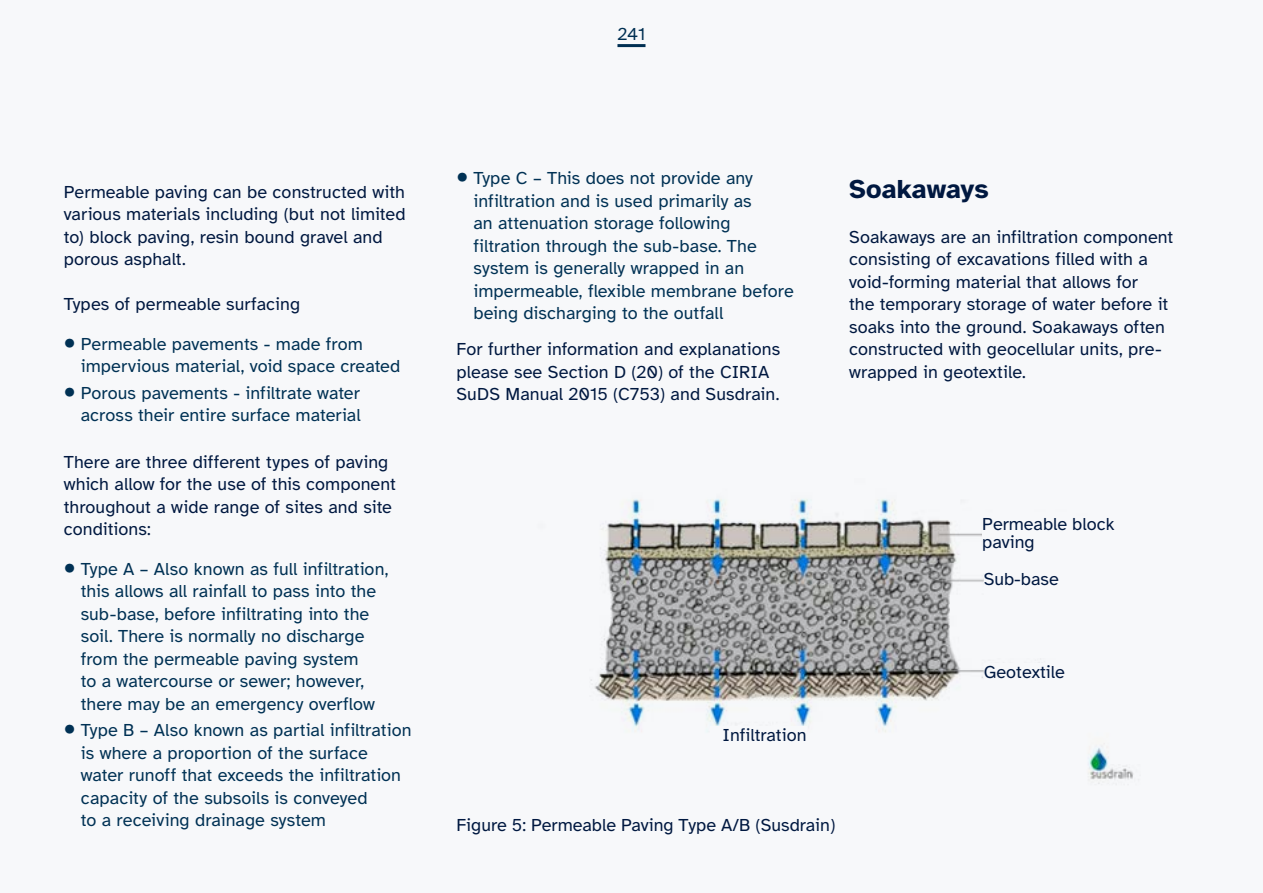
<style>
.page{position:relative;width:1263px;height:893px;background:#f7f8fa}
.page>*{position:absolute;margin:0;border:0;box-sizing:border-box;transform-origin:0 0}
.t1{font:700 27px "Atkinson Hyperlegible";color:#001840}
.t2{font:18px/22.5px "Atkinson Hyperlegible";letter-spacing:.005em;color:#003154}
.body__P{font:18px/22.5px "Atkinson Hyperlegible";color:#001840}
.s1{font-size:27px}
</style>
<div class="page">
<hr style="left:617px;top:44px;width:28px;height:3px;background:#003154">
<img style="left:591px;top:499px;width:542px;height:285px">
<div style="left:710px;top:726px;width:96px;height:22px;background:#f7f8fa"></div>
<div style="left:982px;top:516px;width:158px;height:49px;background:#f7f8fa"></div>
<div style="left:984px;top:571px;width:151px;height:54px;background:#f7f8fa"></div>
<div style="left:984px;top:663px;width:149px;height:53px;background:#f7f8fa"></div>
<p class="t2" style="left:617px;top:23px;width:30px">241</p>
<p class="body__P" style="left:64px;top:181px;width:343px">Permeable paving can be constructed with various materials including (but not limited to) block paving, resin bound gravel and porous asphalt.</p>
<p class="body__P" style="left:64px;top:293px;width:238px">Types of permeable surfacing</p>
<p class="t2" style="left:81px;top:333px;width:321px;text-indent:-17px"><span class="s1">•</span> Permeable pavements - made from impervious material, void space created</p>
<p class="t2" style="left:64px;top:382px;width:298px;text-align:right"><span class="s1">•</span> Porous pavements - infiltrate water across their entire surface material</p>
<p class="body__P" style="left:64px;top:451px;width:334px">There are three different types of paving which allow for the use of this component throughout a wide range of sites and site conditions:</p>
<p class="t2" style="left:81px;top:558px;width:309px;text-indent:-17px"><span class="s1">•</span> Type A – Also known as full infiltration, this allows all rainfall to pass into the sub-base, before infiltrating into the soil. There is normally no discharge from the permeable paving system<br>to a watercourse or sewer; however, there may be an emergency overflow</p>
<p class="t2" style="left:81px;top:719px;width:332px;text-indent:-17px"><span class="s1">•</span> Type B – Also known as partial infiltration is where a proportion of the surface water runoff that exceeds the infiltration capacity of the subsoils is conveyed<br>to a receiving drainage system</p>
<p class="t2" style="left:473px;top:167px;width:322px;text-indent:-17px"><span class="s1">•</span> Type C – This does not provide any infiltration and is used primarily as<br>an attenuation storage following filtration through the sub-base. The system is generally wrapped in an impermeable, flexible membrane before being discharging to the outfall</p>
<p class="body__P" style="left:456px;top:338px;width:325px">For further information and explanations please see Section D (20) of the CIRIA<br>SuDS Manual 2015 (C753) and Susdrain.</p>
<h3 class="t1" style="left:849px;top:173px;width:141px">Soakaways</h3>
<p class="body__P" style="left:849px;top:226px;width:326px">Soakaways are an infiltration component consisting of excavations filled with a void-forming material that allows for<br>the temporary storage of water before it soaks into the ground. Soakaways often constructed with geocellular units, pre&shy;wrapped in geotextile.</p>
<p class="body__P" style="left:723px;top:724px;width:85px">Infiltration</p>
<p class="body__P" style="left:456px;top:814px;width:380px">Figure 5: Permeable Paving Type A/B (Susdrain)</p>
<p class="body__P" style="left:982px;top:515px;width:134px;line-height:18px">Permeable block paving</p>
<p class="body__P" style="left:984px;top:568px;width:77px">Sub-base</p>
<p class="body__P" style="left:984px;top:661px;width:83px">Geotextile</p>
</div>
